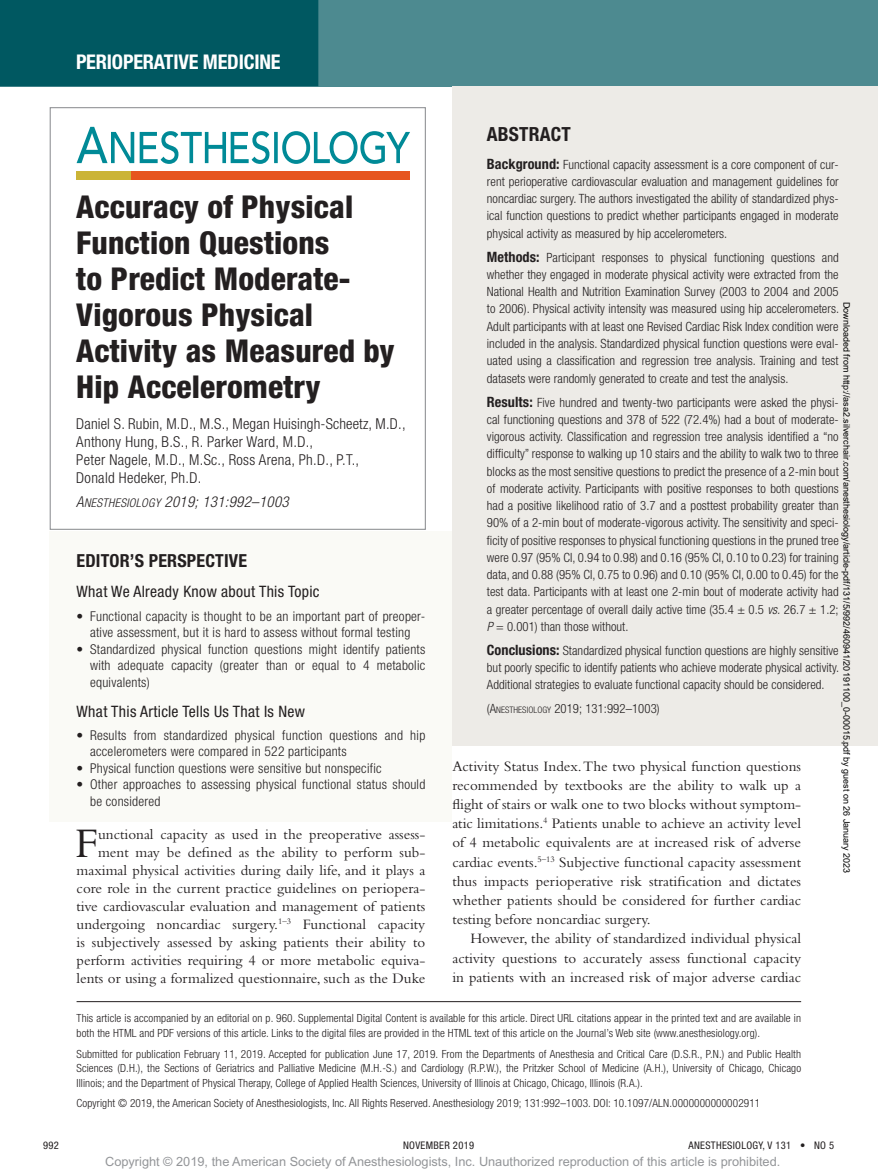
<style>
.page{position:relative;width:878px;height:1175px;background:#fff}
.page>*{position:absolute;margin:0;border:0;box-sizing:border-box;transform-origin:0 0}
.t1{font:43.95px "Bembo Std";color:#231f20}
.t2{font:800 condensed 31.5px/36px "Helvetica Neue LT Std";letter-spacing:.005em;color:#231f20}
.t3{font:700 condensed 20.25px "Helvetica Neue LT Std";letter-spacing:-.01em;color:#fff}
.t4{font:700 condensed 19.5px "Helvetica Neue LT Std";color:#231f20}
.t5{font:700 condensed 18px "Helvetica Neue LT Std";color:#231f20}
.t6{font:condensed 15.75px "Helvetica Neue LT Std";letter-spacing:.02em;color:#231f20}
.t7{font:15px/19.2px "Bembo Std";color:#231f20;text-align:justify}
.t8{font:300 condensed 15px/18px "Helvetica Neue LT Std";letter-spacing:.02em;color:#231f20}
.t9{font:italic 300 condensed 15px "Helvetica Neue LT Std";letter-spacing:.02em;color:#231f20}
.t10{font:300 condensed 13.5px/16.5px "Helvetica Neue LT Std";letter-spacing:.02em;color:#231f20}
.t11{font:300 condensed 12.75px/17.2px "Helvetica Neue LT Std";letter-spacing:.005em;color:#231f20;text-align:justify}
.t12{font:12.75px "Arial MT Std";color:#939598}
.t13{font:300 condensed 11.25px/14.7px "Helvetica Neue LT Std";letter-spacing:.01em;color:#231f20}
.t14{font:condensed 10.5px "Helvetica Neue LT Std";letter-spacing:.03em;color:#231f20}
.t15{font:9px "Arial";color:#000}
.s1{font-family:"Helvetica Neue LT Std Lt Cn O SC800";font-weight:400;font-style:normal;font-stretch:normal}
.s2{font-family:"Helvetica Neue LT Std Lt Cn O SC800";font-weight:400;font-style:normal;font-stretch:normal;font-size:12px}
.s3{font-weight:700;font-size:14.25px}
.s4{font-style:italic}
.s5{font-size:9px}
</style>
<div class="page">
<div style="left:0;top:0;width:878px;height:86px;background:#4d8a90"></div>
<div style="left:0;top:0;width:318px;height:86px;background:#005861"></div>
<div style="left:124px;top:171px;width:286px;height:8px;background:#e6551f"></div>
<div style="left:77px;top:171px;width:54px;height:8px;background:#cbb437"></div>
<svg style="left:77px;top:127px;width:333px;height:37px"></svg>
<div style="left:452px;top:86px;width:426px;height:89px;background:#edebe7"></div>
<div style="left:452px;top:118px;width:426px;height:152px;background:#edebe7"></div>
<div style="left:452px;top:211px;width:426px;height:204px;background:#edebe7"></div>
<div style="left:452px;top:356px;width:426px;height:307px;background:#edebe7"></div>
<div style="left:452px;top:663px;width:426px;height:83px;background:#edebe7"></div>
<hr style="left:77px;top:1001px;width:724px;height:1px;background:#231f20">
<div style="left:50px;top:531px;width:402px;height:55px;background:#fafaf6"></div>
<div style="left:50px;top:570px;width:402px;height:83px;background:#fafaf6"></div>
<div style="left:50px;top:603px;width:402px;height:99px;background:#fafaf6"></div>
<div style="left:50px;top:689px;width:402px;height:83px;background:#fafaf6"></div>
<div style="left:50px;top:739px;width:402px;height:82px;background:#fafaf6"></div>
<h3 class="t3" style="left:76px;top:49px;width:206px">Perioperative Medicine</h3>
<h2 class="t2" style="left:76px;top:188px;width:320px">Accuracy of Physical<br>Function Questions<br>to Predict Moderate-<br>Vigorous Physical<br>Activity as Measured by<br>Hip Accelerometry</h2>
<p class="t8" style="left:76px;top:415px;width:331px">Daniel S. Rubin, M.D., M.S., Megan Huisingh-Scheetz, M.D., Anthony Hung, B.S., R. Parker Ward, M.D.,<br>Peter Nagele, M.D., M.Sc., Ross Arena, Ph.D., P.T.,<br>Donald Hedeker, Ph.D.</p>
<p class="t9" style="left:76px;top:493px;width:214px"><span class="s1">A</span><span class="s2">NESTHESIOLOGY</span> 2019; 131:992–1003</p>
<h3 class="t5" style="left:77px;top:550px;width:10px">EDITOR</h3>
<h3 class="t5" style="left:130px;top:550px;width:76px">’S PERSPECTIVE</h3>
<p class="t6" style="left:77px;top:582px;width:244px">What We Already Know about This Topic</p>
<p class="t10" style="left:77px;top:607px;width:350px;text-align:center">• Functional capacity is thought to be an important part of preoper&shy;ative assessment, but it is hard to assess without formal testing</p>
<p class="t10" style="left:90px;top:640px;width:337px;text-align:justify;text-indent:-14px">• Standardized physical function questions might identify patients with adequate capacity (greater than or equal to 4 metabolic equivalents)</p>
<p class="t6" style="left:77px;top:702px;width:230px">What This Article Tells Us That Is New</p>
<p class="t10" style="left:90px;top:726px;width:337px;text-indent:-14px">• Results from standardized physical function questions and hip accelerometers were compared in 522 participants</p>
<p class="t10" style="left:77px;top:759px;width:306px">• Physical function questions were sensitive but nonspecific</p>
<p class="t10" style="left:90px;top:776px;width:337px;text-indent:-14px">• Other approaches to assessing physical functional status should be considered</p>
<h1 class="t1" style="left:75px;top:817px;width:25px">F</h1>
<p class="t7" style="left:77px;top:824px;width:350px;line-height:18px;text-align:right">unctional capacity as used in the preoperative assess&shy;ment may be defined as the ability to perform sub&shy;maximal physical activities during daily life, and it plays a core role in the current practice guidelines on periopera&shy;tive cardiovascular evaluation and management of patients undergoing noncardiac surgery.<sup>1–3</sup> Functional capacity is subjectively assessed by asking patients their ability to perform activities requiring 4 or more metabolic equiva&shy;lents or using a formalized questionnaire, such as the Duke</p>
<h3 class="t4" style="left:487px;top:122px;width:44px">ABSTRACT</h3>
<p class="t11" style="left:487px;top:155px;width:353px"><span class="s3">Background:</span> Functional capacity assessment is a core component of cur&shy;rent perioperative cardiovascular evaluation and management guidelines for noncardiac surgery. The authors investigated the ability of standardized phys&shy;ical function questions to predict whether participants engaged in moderate physical activity as measured by hip accelerometers.</p>
<p class="t11" style="left:487px;top:248px;width:354px"><span class="s3">Methods:</span> Participant responses to physical functioning questions and whether they engaged in moderate physical activity were extracted from the National Health and Nutrition Examination Survey (2003 to 2004 and 2005 to 2006). Physical activity intensity was measured using hip accelerometers.<br>Adult participants with at least one Revised Cardiac Risk Index condition were included in the analysis. Standardized physical function questions were eval&shy;uated using a classification and regression tree analysis. Training and test datasets were randomly generated to create and test the analysis.</p>
<p class="t11" style="left:487px;top:393px;width:353px"><span class="s3">Results:</span> Five hundred and twenty-two participants were asked the physi&shy;cal functioning questions and 378 of 522 (72.4%) had a bout of moderate&shy;vigorous activity. Classification and regression tree analysis identified a “no difficulty” response to walking up 10 stairs and the ability to walk two to three blocks as the most sensitive questions to predict the presence of a 2-min bout of moderate activity. Participants with positive responses to both questions had a positive likelihood ratio of 3.7 and a posttest probability greater than 90% of a 2-min bout of moderate-vigorous activity. The sensitivity and speci&shy;ficity of positive responses to physical functioning questions in the pruned tree were 0.97 (95% CI, 0.94 to 0.98) and 0.16 (95% CI, 0.10 to 0.23) for training data, and 0.88 (95% CI, 0.75 to 0.96) and 0.10 (95% CI, 0.00 to 0.45) for the test data. Participants with at least one 2-min bout of moderate activity had a greater percentage of overall daily active time (35.4 ± 0.5 <span class="s4">vs.</span> 26.7 ± 1.2; <span class="s4">P</span> = 0.001) than those without.</p>
<p class="t11" style="left:487px;top:641px;width:354px"><span class="s3">Conclusions:</span> Standardized physical function questions are highly sensitive but poorly specific to identify patients who achieve moderate physical activity.<br>Additional strategies to evaluate functional capacity should be considered.</p>
<p class="t11" style="left:487px;top:700px;width:174px">(A<span class="s5">NESTHESIOLOGY</span> 2019; 131:992–1003)</p>
<p class="t15" style="left:850px;top:302px;width:573px;rotate:90deg">Downloaded from http://asa2.silverchair.com/anesthesiology/article-pdf/131/5/992/460941/20191100_0-00015.pdf by guest on 26 January 2023</p>
<p class="t7" style="left:452px;top:756px;width:350px">Activity Status Index. The two physical function questions recommended by textbooks are the ability to walk up a flight of stairs or walk one to two blocks without symptom&shy;atic limitations.<sup>4</sup> Patients unable to achieve an activity level of 4 metabolic equivalents are at increased risk of adverse cardiac events.<sup>5–13</sup> Subjective functional capacity assessment thus impacts perioperative risk stratification and dictates whether patients should be considered for further cardiac testing before noncardiac surgery.</p>
<p class="t7" style="left:452px;top:929px;width:350px;text-indent:18px">However, the ability of standardized individual physical activity questions to accurately assess functional capacity in patients with an increased risk of major adverse cardiac</p>
<p class="t13" style="left:77px;top:1010px;width:726px">This article is accompanied by an editorial on p. 960. Supplemental Digital Content is available for this article. Direct URL citations appear in the printed text and are available in both the HTML and PDF versions of this article. Links to the digital files are provided in the HTML text of this article on the Journal’s Web site (www.anesthesiology.org).</p>
<p class="t13" style="left:77px;top:1046px;width:726px;text-align:justify">Submitted for publication February 11, 2019. Accepted for publication June 17, 2019. From the Departments of Anesthesia and Critical Care (D.S.R., P.N.) and Public Health Sciences (D.H.), the Sections of Geriatrics and Palliative Medicine (M.H.-S.) and Cardiology (R.P.W.), the Pritzker School of Medicine (A.H.), University of Chicago, Chicago Illinois; and the Department of Physical Therapy, College of Applied Health Sciences, University of Illinois at Chicago, Chicago, Illinois (R.A.).</p>
<p class="t13" style="left:77px;top:1096px;width:685px">Copyright © 2019, the American Society of Anesthesiologists, Inc. All Rights Reserved. Anesthesiology 2019; 131:992–1003. DOI: 10.1097/ALN.0000000000002911</p>
<p class="t14" style="left:43px;top:1139px;width:17px">992</p>
<p class="t14" style="left:403px;top:1139px;width:73px">November 2019</p>
<p class="t14" style="left:688px;top:1139px;width:147px">ANESTHESIOLOGY, V 131 • NO 5</p>
<p class="t12" style="left:105px;top:1154px;width:676px">Copyright © 2019, the American Society of Anesthesiologists, Inc. Unauthorized reproduction of this article is prohibited.</p>
</div>
